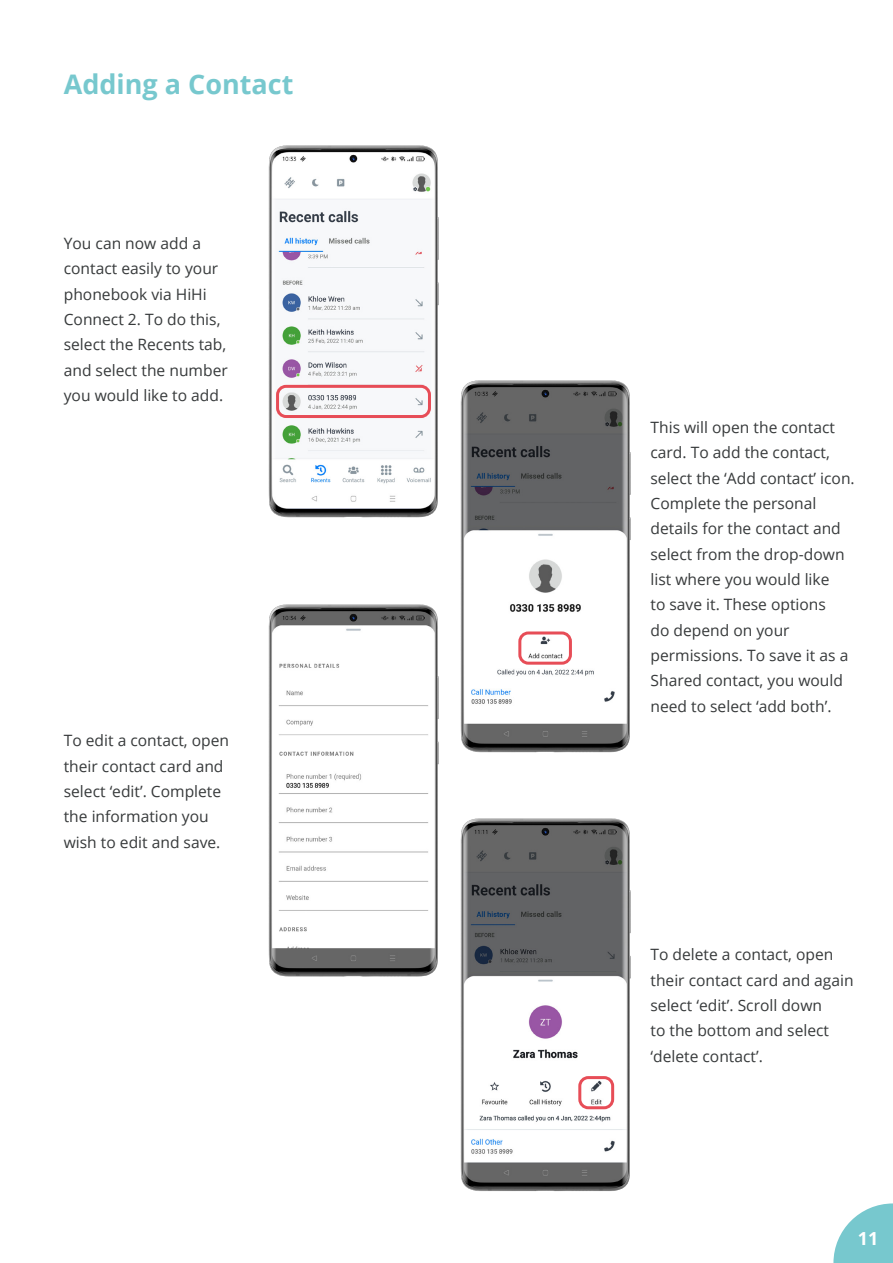
<style>
.page{position:relative;width:893px;height:1263px;background:#fff}
.page>*{position:absolute;margin:0;border:0;box-sizing:border-box;transform-origin:0 0}
.t1{font:700 27px "Open Sans";color:#77c8ce}
.t2{font:700 18px "Open Sans";color:#fff}
.t3{font:15.6px/25.3px "Open Sans";color:#373a3b}
</style>
<div class="page">
<svg style="left:833px;top:1203px;width:60px;height:60px"></svg>
<img style="left:268px;top:145px;width:171px;height:373px">
<img style="left:460px;top:380px;width:171px;height:373px">
<img style="left:460px;top:818px;width:171px;height:373px">
<img style="left:268px;top:604px;width:171px;height:373px">
<div style="left:276px;top:385px;width:155px;height:33px;border:3px solid #e74d57;border-radius:9px"></div>
<div style="left:518px;top:631px;width:54px;height:34px;border:3px solid #e74d57;border-radius:9px"></div>
<div style="left:578px;top:1076px;width:36px;height:33px;border:3px solid #e74d57;border-radius:9px"></div>
<p class="t1" style="left:64px;top:65px;width:231px">Adding a Contact</p>
<p class="t3" style="left:64px;top:230px;width:165px">You can now add a contact easily to your phonebook via HiHi<br>Connect 2. To do this, select the Recents tab, and select the number you would like to add.</p>
<p class="t3" style="left:64px;top:727px;width:167px">To edit a contact, open their contact card and select ‘edit’. Complete the information you wish to edit and save.</p>
<p class="t3" style="left:650px;top:414px;width:206px">This will open the contact card. To add the contact, select the ‘Add contact’ icon.<br>Complete the personal details for the contact and select from the drop-down list where you would like<br>to save it. These options<br>do depend on your permissions. To save it as a<br>Shared contact, you would need to select ‘add both’.</p>
<p class="t3" style="left:650px;top:941px;width:205px">To delete a contact, open their contact card and again select ‘edit’. Scroll down<br>to the bottom and select ‘delete contact’.</p>
<p class="t2" style="left:858px;top:1226px;width:22px">11</p>
</div>
